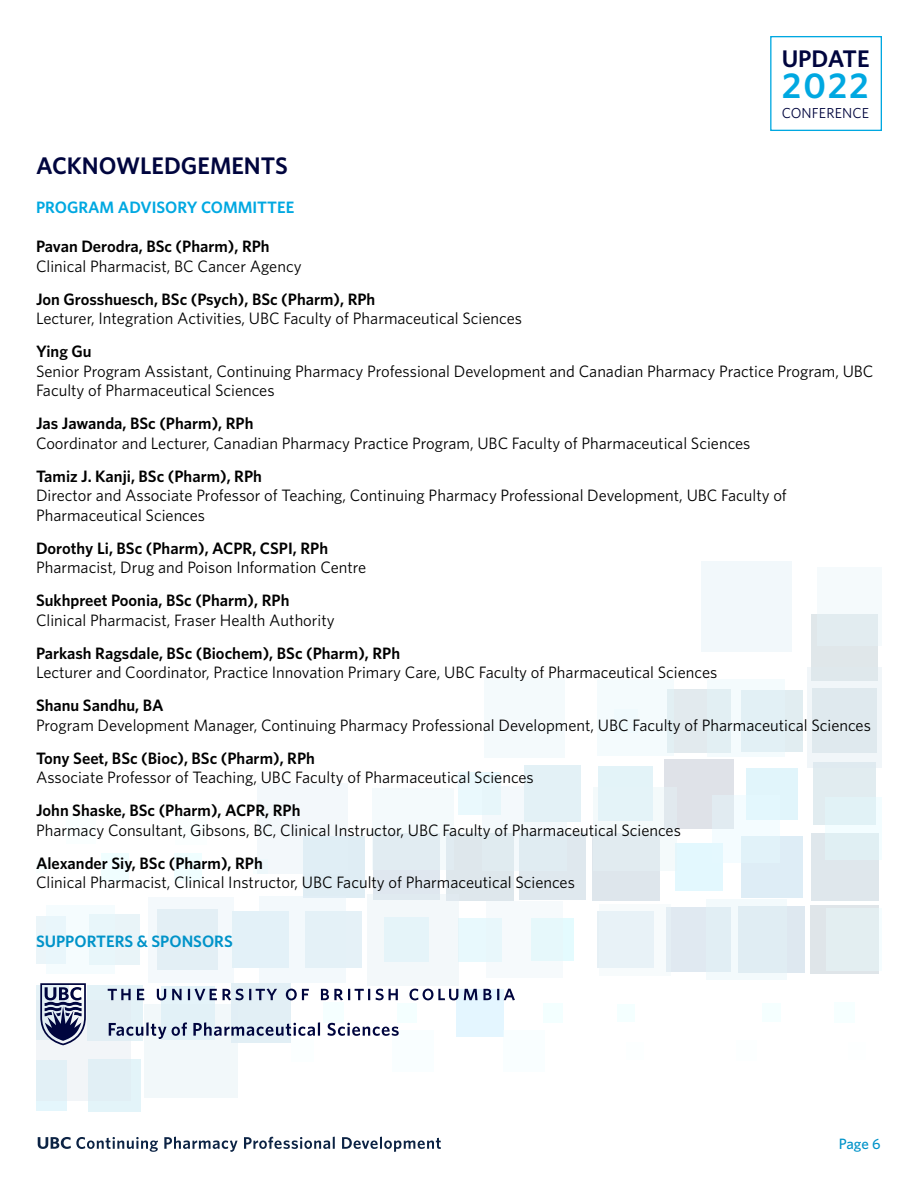
<style>
.page{position:relative;width:918px;height:1188px;background:#fff}
.page>*{position:absolute;margin:0;border:0;box-sizing:border-box;transform-origin:0 0}
.t1{font:600 36px "Whitney";color:#00a8e1}
.t2{font:600 24.15px "Whitney";color:#00053e}
.t3{font:600 24px "Whitney";color:#00053e}
.t4{font:16.5px/19.5px "Whitney";color:#000}
.t5{font:600 16.5px "Whitney";color:#000}
.t6{font:600 16.5px "Whitney";color:#00a8e1}
.t7{font:600 16.5px "Whitney";color:#0093c9}
.t8{font:500 15px "Whitney";color:#0093c9}
.t9{font:14.4px "Whitney";letter-spacing:.01em;color:#00053e}
</style>
<div class="page">
<div style="left:812px;top:614px;width:66px;height:67px;background:#e0e7ea"></div>
<div style="left:667px;top:689px;width:64px;height:64px;background:#e2eaee"></div>
<div style="left:741px;top:690px;width:62px;height:62px;background:#e1edf1"></div>
<div style="left:459px;top:773px;width:42px;height:42px;background:#eaf9fd"></div>
<div style="left:524px;top:765px;width:57px;height:57px;background:#e3f1f6"></div>
<div style="left:599px;top:766px;width:54px;height:55px;background:#e3f3f8"></div>
<div style="left:664px;top:759px;width:70px;height:70px;background:#dfe2e8"></div>
<div style="left:746px;top:768px;width:52px;height:52px;background:#e1f5fb"></div>
<div style="left:814px;top:762px;width:62px;height:63px;background:#e1ecf0"></div>
<div style="left:36px;top:861px;width:11px;height:11px;background:#f9ffff"></div>
<div style="left:101px;top:853px;width:27px;height:27px;background:#f0feff"></div>
<div style="left:174px;top:853px;width:27px;height:27px;background:#f0feff"></div>
<div style="left:253px;top:859px;width:15px;height:15px;background:#f7ffff"></div>
<div style="left:303px;top:836px;width:61px;height:62px;background:#dfedf4"></div>
<div style="left:374px;top:834px;width:66px;height:66px;background:#dfe7ef"></div>
<div style="left:446px;top:833px;width:67px;height:67px;background:#dee7ec"></div>
<div style="left:520px;top:834px;width:66px;height:66px;background:#dfe8ee"></div>
<div style="left:592px;top:833px;width:68px;height:68px;background:#dee6ec"></div>
<div style="left:675px;top:843px;width:48px;height:47px;background:#e3f8fe"></div>
<div style="left:741px;top:836px;width:62px;height:62px;background:#deedf6"></div>
<div style="left:811px;top:833px;width:68px;height:67px;background:#dfe7ec"></div>
<div style="left:36px;top:916px;width:29px;height:47px;background:#ebf5f9"></div>
<div style="left:89px;top:915px;width:51px;height:50px;background:#e9f4f8"></div>
<div style="left:232px;top:911px;width:57px;height:57px;background:#e3f1f8"></div>
<div style="left:306px;top:912px;width:56px;height:56px;background:#e5f1f7"></div>
<div style="left:458px;top:918px;width:43px;height:43px;background:#e8f9fd"></div>
<div style="left:531px;top:918px;width:43px;height:43px;background:#e4fbfe"></div>
<div style="left:597px;top:911px;width:57px;height:57px;background:#e6f0f5"></div>
<div style="left:667px;top:907px;width:64px;height:65px;background:#e0e9f1"></div>
<div style="left:739px;top:907px;width:66px;height:66px;background:#dee8f0"></div>
<div style="left:811px;top:906px;width:68px;height:68px;background:#dfe5e9"></div>
<div style="left:36px;top:985px;width:33px;height:55px;background:#e5f2f7"></div>
<div style="left:543px;top:1003px;width:20px;height:20px;background:#f3ffff"></div>
<div style="left:617px;top:1004px;width:18px;height:18px;background:#f4ffff"></div>
<div style="left:763px;top:1004px;width:18px;height:18px;background:#f5ffff"></div>
<div style="left:835px;top:1003px;width:20px;height:20px;background:#f6ffff"></div>
<div style="left:36px;top:1061px;width:31px;height:50px;background:#e4f6fc"></div>
<div style="left:88px;top:1059px;width:53px;height:53px;background:#e3f4f9"></div>
<div style="left:504px;top:1030px;width:41px;height:41px;background:#f9feff"></div>
<div style="left:393px;top:1030px;width:41px;height:41px;background:#f9feff"></div>
<div style="left:291px;top:1039px;width:23px;height:23px;background:#fbffff"></div>
<div style="left:145px;top:1004px;width:93px;height:93px;background:#f2f8fa"></div>
<div style="left:36px;top:1000px;width:95px;height:101px;background:linear-gradient(to right,#eaf3f7,#e7f1f6)"></div>
<div style="left:826px;top:908px;width:56px;height:63px;background:#e3eef1"></div>
<svg style="left:706px;top:899px;width:81px;height:81px"></svg>
<div style="left:599px;top:904px;width:72px;height:71px;background:linear-gradient(to right,#e9f3f7,#f0f6f9)"></div>
<div style="left:486px;top:901px;width:77px;height:77px;background:linear-gradient(to right,#f4f9fc,#eef9fc)"></div>
<div style="left:368px;top:894px;width:91px;height:92px;background:linear-gradient(to right,#edf6f9,#f0f7f9)"></div>
<div style="left:259px;top:896px;width:87px;height:87px;background:linear-gradient(to right,#ebf5fa,#eaf4f9)"></div>
<div style="left:149px;top:897px;width:85px;height:85px;background:linear-gradient(to right,#e7f2f7,#edf5f9)"></div>
<div style="left:46px;top:905px;width:69px;height:69px;background:linear-gradient(to right,#f1fafd,#edf9fb)"></div>
<svg style="left:826px;top:797px;width:56px;height:63px;fill:#e1f2f6"></svg>
<div style="left:712px;top:795px;width:68px;height:68px;background:linear-gradient(to right,#ebf5f9,#e7f8fd)"></div>
<div style="left:594px;top:787px;width:83px;height:83px;background:linear-gradient(to bottom,#e8f5f9,#e6eef2)"></div>
<div style="left:482px;top:786px;width:85px;height:85px;background:linear-gradient(to bottom,#edf8fb,#e2ecf1)"></div>
<div style="left:373px;top:788px;width:81px;height:82px;background:linear-gradient(to right,#ebf3f7,#eef5f9)"></div>
<div style="left:257px;top:783px;width:91px;height:91px;background:linear-gradient(to bottom,#f6fafc,#e8f2f8)"></div>
<div style="left:176px;top:813px;width:31px;height:31px;background:#fbffff"></div>
<div style="left:66px;top:814px;width:29px;height:29px;background:#faffff"></div>
<div style="left:807px;top:667px;width:75px;height:101px;background:linear-gradient(to right,#e4ecf1,#e4ecf1)"></div>
<svg style="left:708px;top:679px;width:77px;height:77px"></svg>
<div style="left:597px;top:680px;width:76px;height:76px;background:#f4fbfd"></div>
<div style="left:484px;top:678px;width:80px;height:80px;background:#f4fafc"></div>
<div style="left:818px;top:567px;width:64px;height:79px;background:linear-gradient(to right,#edf4f7,#eff6f8)"></div>
<div style="left:701px;top:561px;width:91px;height:91px;background:#f2f8fb"></div>
<svg style="left:40px;top:983px;width:475px;height:62px"></svg>
<svg style="left:38px;top:1137px;width:403px;height:15px"></svg>
<div style="left:770px;top:36px;width:112px;height:95px;border:1px solid #00a8e1"></div>
<h2 class="t2" style="left:782px;top:42px;width:89px">UPDATE</h2>
<h1 class="t1" style="left:782px;top:62px;width:89px">2022</h1>
<p class="t9" style="left:782px;top:104px;width:89px">CONFERENCE</p>
<h3 class="t3" style="left:36px;top:150px;width:253px">ACKNOWLEDGEMENTS</h3>
<p class="t6" style="left:36px;top:196px;width:260px">PROGRAM ADVISORY COMMITTEE</p>
<p class="t5" style="left:36px;top:235px;width:235px">Pavan Derodra, BSc (Pharm), RPh</p>
<p class="t4" style="left:36px;top:256px;width:267px">Clinical Pharmacist, BC Cancer Agency</p>
<p class="t5" style="left:36px;top:288px;width:341px">Jon Grosshuesch, BSc (Psych), BSc (Pharm), RPh</p>
<p class="t4" style="left:36px;top:308px;width:488px">Lecturer, Integration Activities, UBC Faculty of Pharmaceutical Sciences</p>
<p class="t5" style="left:36px;top:340px;width:57px">Ying Gu</p>
<p class="t4" style="left:36px;top:361px;width:839px">Senior Program Assistant, Continuing Pharmacy Professional Development and Canadian Pharmacy Practice Program, UBC<br>Faculty of Pharmaceutical Sciences</p>
<p class="t5" style="left:36px;top:412px;width:219px">Jas Jawanda, BSc (Pharm), RPh</p>
<p class="t4" style="left:36px;top:433px;width:716px">Coordinator and Lecturer, Canadian Pharmacy Practice Program, UBC Faculty of Pharmaceutical Sciences</p>
<p class="t5" style="left:36px;top:465px;width:227px">Tamiz J. Kanji, BSc (Pharm), RPh</p>
<p class="t4" style="left:36px;top:485px;width:752px">Director and Associate Professor of Teaching, Continuing Pharmacy Professional Development, UBC Faculty of<br>Pharmaceutical Sciences</p>
<p class="t5" style="left:36px;top:537px;width:294px">Dorothy Li, BSc (Pharm), ACPR, CSPI, RPh</p>
<p class="t4" style="left:36px;top:557px;width:332px">Pharmacist, Drug and Poison Information Centre</p>
<p class="t5" style="left:36px;top:589px;width:255px">Sukhpreet Poonia, BSc (Pharm), RPh</p>
<p class="t4" style="left:36px;top:610px;width:300px">Clinical Pharmacist, Fraser Health Authority</p>
<p class="t5" style="left:36px;top:642px;width:366px">Parkash Ragsdale, BSc (Biochem), BSc (Pharm), RPh</p>
<p class="t4" style="left:36px;top:662px;width:683px">Lecturer and Coordinator, Practice Innovation Primary Care, UBC Faculty of Pharmaceutical Sciences</p>
<p class="t5" style="left:36px;top:694px;width:129px">Shanu Sandhu, BA</p>
<p class="t4" style="left:36px;top:715px;width:836px">Program Development Manager, Continuing Pharmacy Professional Development, UBC Faculty of Pharmaceutical Sciences</p>
<p class="t5" style="left:36px;top:747px;width:280px">Tony Seet, BSc (Bioc), BSc (Pharm), RPh</p>
<p class="t4" style="left:36px;top:767px;width:499px">Associate Professor of Teaching, UBC Faculty of Pharmaceutical Sciences</p>
<p class="t5" style="left:36px;top:799px;width:266px">John Shaske, BSc (Pharm), ACPR, RPh</p>
<p class="t4" style="left:36px;top:820px;width:646px">Pharmacy Consultant, Gibsons, BC, Clinical Instructor, UBC Faculty of Pharmaceutical Sciences</p>
<p class="t5" style="left:36px;top:852px;width:228px">Alexander Siy, BSc (Pharm), RPh</p>
<p class="t4" style="left:36px;top:872px;width:540px">Clinical Pharmacist, Clinical Instructor, UBC Faculty of Pharmaceutical Sciences</p>
<p class="t7" style="left:36px;top:930px;width:198px">SUPPORTERS &amp; SPONSORS</p>
<p class="t8" style="left:839px;top:1134px;width:43px">Page 6</p>
</div>
